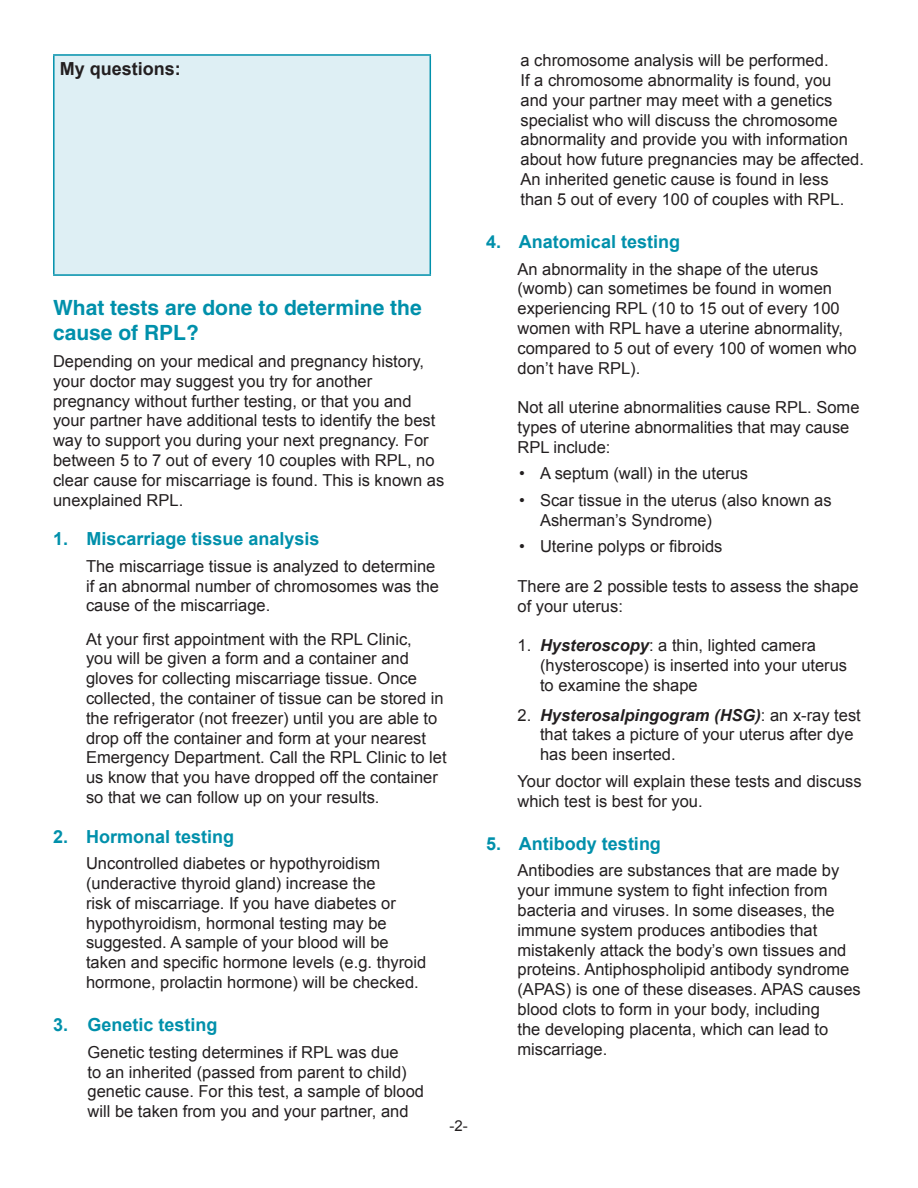
<style>
.page{position:relative;width:918px;height:1188px;background:#fff}
.page>*{position:absolute;margin:0;border:0;box-sizing:border-box;transform-origin:0 0}
.t1{font:700 21px/25.2px "Helvetica";color:#0090ab}
.t2{font:700 18px "Arial";color:#0090ab}
.t3{font:700 18px "Arial";color:#231f20}
.t4{font:16.5px/19.8px "Arial";color:#231f20}
.t5{font:15px "Arial";color:#231f20}
.s1{font-weight:700;font-style:italic}
</style>
<div class="page">
<div style="left:54px;top:55px;width:376px;height:220px;background:#deeff4"></div>
<hr style="left:53px;top:54px;width:378px;height:2px;background:#0090ab">
<hr style="left:53px;top:56px;width:2px;height:218px;background:#0090ab">
<hr style="left:430px;top:56px;width:1px;height:218px;background:#0090ab">
<hr style="left:53px;top:274px;width:378px;height:2px;background:#0090ab">
<p class="t3" style="left:60px;top:56px;width:123px">My questions:</p>
<p class="t1" style="left:53px;top:295px;width:370px">What tests are done to determine the cause of RPL?</p>
<p class="t4" style="left:53px;top:351px;width:393px">Depending on your medical and pregnancy history, your doctor may suggest you try for another pregnancy without further testing, or that you and your partner have additional tests to identify the best way to support you during your next pregnancy. For between 5 to 7 out of every 10 couples with RPL, no clear cause for miscarriage is found. This is known as unexplained RPL.</p>
<p class="t2" style="left:53px;top:527px;width:268px">1. Miscarriage tissue analysis</p>
<p class="t4" style="left:86px;top:556px;width:355px">The miscarriage tissue is analyzed to determine if an abnormal number of chromosomes was the cause of the miscarriage.</p>
<p class="t4" style="left:86px;top:629px;width:362px">At your first appointment with the RPL Clinic,<br>you will be given a form and a container and gloves for collecting miscarriage tissue. Once collected, the container of tissue can be stored in the refrigerator (not freezer) until you are able to drop off the container and form at your nearest Emergency Department. Call the RPL Clinic to let us know that you have dropped off the container so that we can follow up on your results.</p>
<p class="t2" style="left:53px;top:824px;width:183px">2. Hormonal testing</p>
<p class="t4" style="left:86px;top:854px;width:342px">Uncontrolled diabetes or hypothyroidism (underactive thyroid gland) increase the<br>risk of miscarriage. If you have diabetes or hypothyroidism, hormonal testing may be suggested. A sample of your blood will be taken and specific hormone levels (e.g. thyroid hormone, prolactin hormone) will be checked.</p>
<p class="t2" style="left:53px;top:1013px;width:166px">3. Genetic testing</p>
<p class="t4" style="left:88px;top:1042px;width:338px">Genetic testing determines if RPL was due<br>to an inherited (passed from parent to child) genetic cause. For this test, a sample of blood will be taken from you and your partner, and</p>
<p class="t5" style="left:449px;top:1116px;width:20px">-2-</p>
<p class="t4" style="left:521px;top:51px;width:345px">a chromosome analysis will be performed.<br>If a chromosome abnormality is found, you<br>and your partner may meet with a genetics specialist who will discuss the chromosome abnormality and provide you with information about how future pregnancies may be affected.<br>An inherited genetic cause is found in less than 5 out of every 100 of couples with RPL.</p>
<p class="t2" style="left:486px;top:230px;width:196px">4. Anatomical testing</p>
<p class="t4" style="left:518px;top:259px;width:341px">An abnormality in the shape of the uterus (womb) can sometimes be found in women experiencing RPL (10 to 15 out of every 100 women with RPL have a uterine abnormality, compared to 5 out of every 100 of women who don’t have RPL).</p>
<p class="t4" style="left:518px;top:398px;width:344px">Not all uterine abnormalities cause RPL. Some types of uterine abnormalities that may cause<br>RPL include:</p>
<p class="t4" style="left:519px;top:464px;width:231px">• A septum (wall) in the uterus</p>
<p class="t4" style="left:540px;top:490px;width:293px;text-indent:-21px">• Scar tissue in the uterus (also known as<br>Asherman’s Syndrome)</p>
<p class="t4" style="left:519px;top:537px;width:205px">• Uterine polyps or fibroids</p>
<p class="t4" style="left:518px;top:576px;width:343px">There are 2 possible tests to assess the shape of your uterus:</p>
<p class="t4" style="left:540px;top:636px;width:309px;text-indent:-22px">1. <span class="s1">Hysteroscopy</span>: a thin, lighted camera (hysteroscope) is inserted into your uterus to examine the shape</p>
<p class="t4" style="left:540px;top:705px;width:322px;text-indent:-22px">2. <span class="s1">Hysterosalpingogram (HSG)</span>: an x-ray test that takes a picture of your uterus after dye has been inserted.</p>
<p class="t4" style="left:517px;top:771px;width:346px">Your doctor will explain these tests and discuss which test is best for you.</p>
<p class="t2" style="left:486px;top:832px;width:176px">5. Antibody testing</p>
<p class="t4" style="left:518px;top:861px;width:345px">Antibodies are substances that are made by your immune system to fight infection from bacteria and viruses. In some diseases, the immune system produces antibodies that mistakenly attack the body’s own tissues and proteins. Antiphospholipid antibody syndrome (APAS) is one of these diseases. APAS causes blood clots to form in your body, including<br>the developing placenta, which can lead to miscarriage.</p>
</div>
